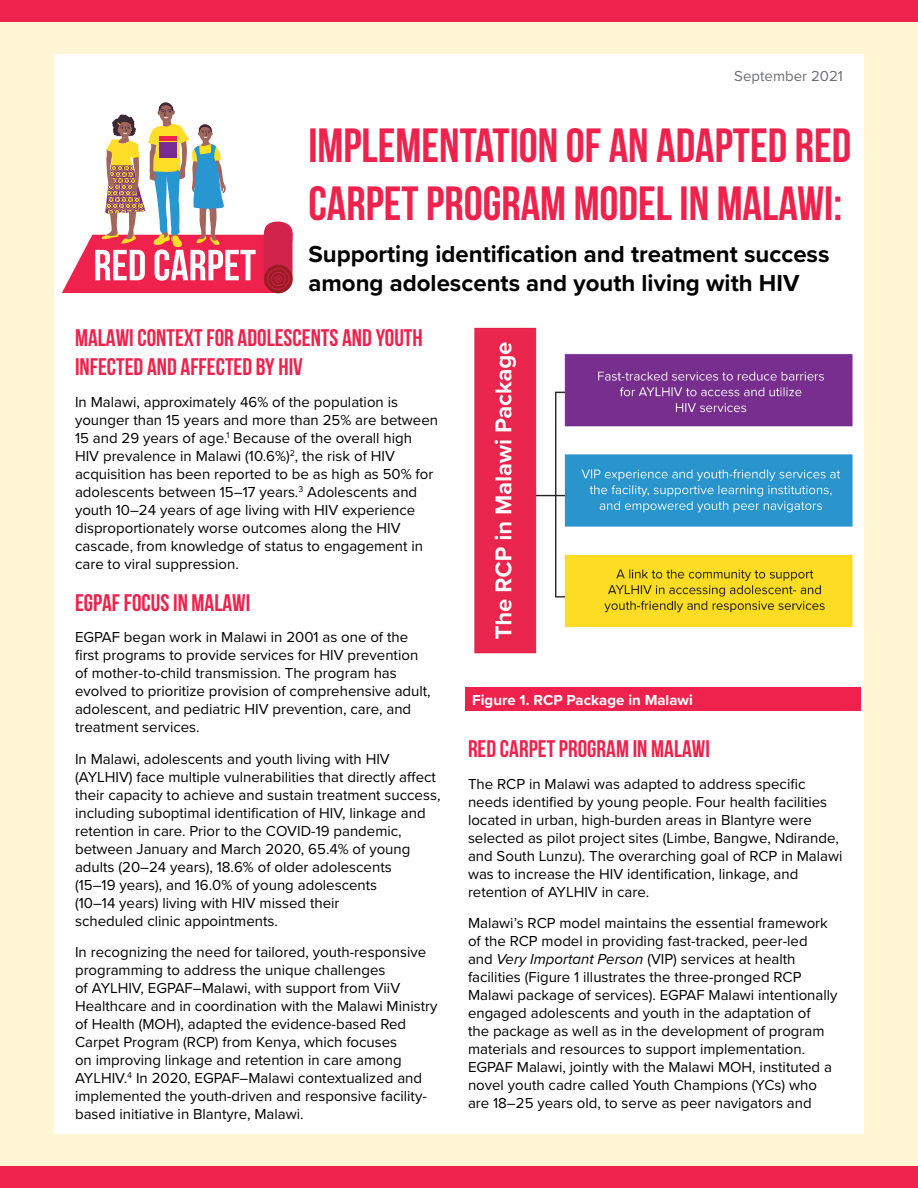
<style>
.page{position:relative;width:918px;height:1188px;background:#fff6d5}
.page>*{position:absolute;margin:0;border:0;box-sizing:border-box;transform-origin:0 0}
.t1{font:700 48px/57.6px "Bebas Neue";color:#ee224d}
.t2{font:700 24px/28.8px "Bebas Neue";color:#ee224d}
.t3{font:700 24px/28.8px "Proxima Nova";color:#000}
.t4{font:15px/18px "Proxima Nova";color:#000}
.t5{font:700 15px "Proxima Nova";color:#fff}
.t6{font:15px "Proxima Nova";color:#6d6e71}
.s1{font-style:italic}
</style>
<div class="page">
<div style="left:0;top:0;width:918px;height:22px;background:#ee224d"></div>
<div style="left:0;top:1166px;width:918px;height:22px;background:#ee224d"></div>
<div style="left:54px;top:54px;width:810px;height:1080px;background:#fff"></div>
<svg style="left:62px;top:102px;width:231px;height:191px"></svg>
<img style="left:474px;top:327px;width:379px;height:327px">
<div style="left:465px;top:687px;width:396px;height:24px;background:#ee224d"></div>
<p class="t6" style="left:734px;top:65px;width:110px">September 2021</p>
<h1 class="t1" style="left:308px;top:116px;width:544px">IMPLEMENTATION OF AN ADAPTED RED<br>CARPET PROGRAM MODEL IN MALAWI:</h1>
<h2 class="t3" style="left:308px;top:239px;width:523px">Supporting identification and treatment success among adolescents and youth living with HIV</h2>
<h2 class="t2" style="left:75px;top:323px;width:349px">MALAWI CONTEXT FOR ADOLESCENTS AND YOUTH<br>INFECTED AND AFFECTED BY HIV</h2>
<p class="t4" style="left:75px;top:392px;width:365px">In Malawi, approximately 46% of the population is younger than 15 years and more than 25% are between 15 and 29 years of age.<sup>1</sup> Because of the overall high HIV prevalence in Malawi (10.6%)<sup>2</sup>, the risk of HIV acquisition has been reported to be as high as 50% for adolescents between 15–17 years.<sup>3</sup> Adolescents and youth 10–24 years of age living with HIV experience disproportionately worse outcomes along the HIV cascade, from knowledge of status to engagement in care to viral suppression.</p>
<h2 class="t2" style="left:75px;top:588px;width:177px">EGPAF FOCUS IN MALAWI</h2>
<p class="t4" style="left:75px;top:628px;width:357px">EGPAF began work in Malawi in 2001 as one of the first programs to provide services for HIV prevention of mother-to-child transmission. The program has evolved to prioritize provision of comprehensive adult, adolescent, and pediatric HIV prevention, care, and treatment services.</p>
<p class="t4" style="left:75px;top:749px;width:367px">In Malawi, adolescents and youth living with HIV (AYLHIV) face multiple vulnerabilities that directly affect their capacity to achieve and sustain treatment success, including suboptimal identification of HIV, linkage and retention in care. Prior to the COVID-19 pandemic, between January and March 2020, 65.4% of young adults (20–24 years), 18.6% of older adolescents<br>(15–19 years), and 16.0% of young adolescents<br>(10–14 years) living with HIV missed their<br>scheduled clinic appointments.</p>
<p class="t4" style="left:75px;top:943px;width:364px">In recognizing the need for tailored, youth-responsive programming to address the unique challenges<br>of AYLHIV, EGPAF–Malawi, with support from ViiV Healthcare and in coordination with the Malawi Ministry of Health (MOH), adapted the evidence-based Red Carpet Program (RCP) from Kenya, which focuses<br>on improving linkage and retention in care among AYLHIV.<sup>4</sup> In 2020, EGPAF–Malawi contextualized and implemented the youth-driven and responsive facility&shy;based initiative in Blantyre, Malawi.</p>
<p class="t5" style="left:472px;top:688px;width:222px">Figure 1. RCP Package in Malawi</p>
<h2 class="t2" style="left:468px;top:734px;width:243px">RED CARPET PROGRAM IN MALAWI</h2>
<p class="t4" style="left:468px;top:774px;width:376px">The RCP in Malawi was adapted to address specific needs identified by young people. Four health facilities located in urban, high-burden areas in Blantyre were selected as pilot project sites (Limbe, Bangwe, Ndirande, and South Lunzu). The overarching goal of RCP in Malawi was to increase the HIV identification, linkage, and retention of AYLHIV in care.</p>
<p class="t4" style="left:468px;top:914px;width:371px">Malawi’s RCP model maintains the essential framework of the RCP model in providing fast-tracked, peer-led<br>and <span class="s1">Very Important Person</span> (VIP) services at health facilities (Figure 1 illustrates the three-pronged RCP Malawi package of services). EGPAF Malawi intentionally engaged adolescents and youth in the adaptation of<br>the package as well as in the development of program materials and resources to support implementation.<br>EGPAF Malawi, jointly with the Malawi MOH, instituted a novel youth cadre called Youth Champions (YCs) who are 18–25 years old, to serve as peer navigators and</p>
</div>
